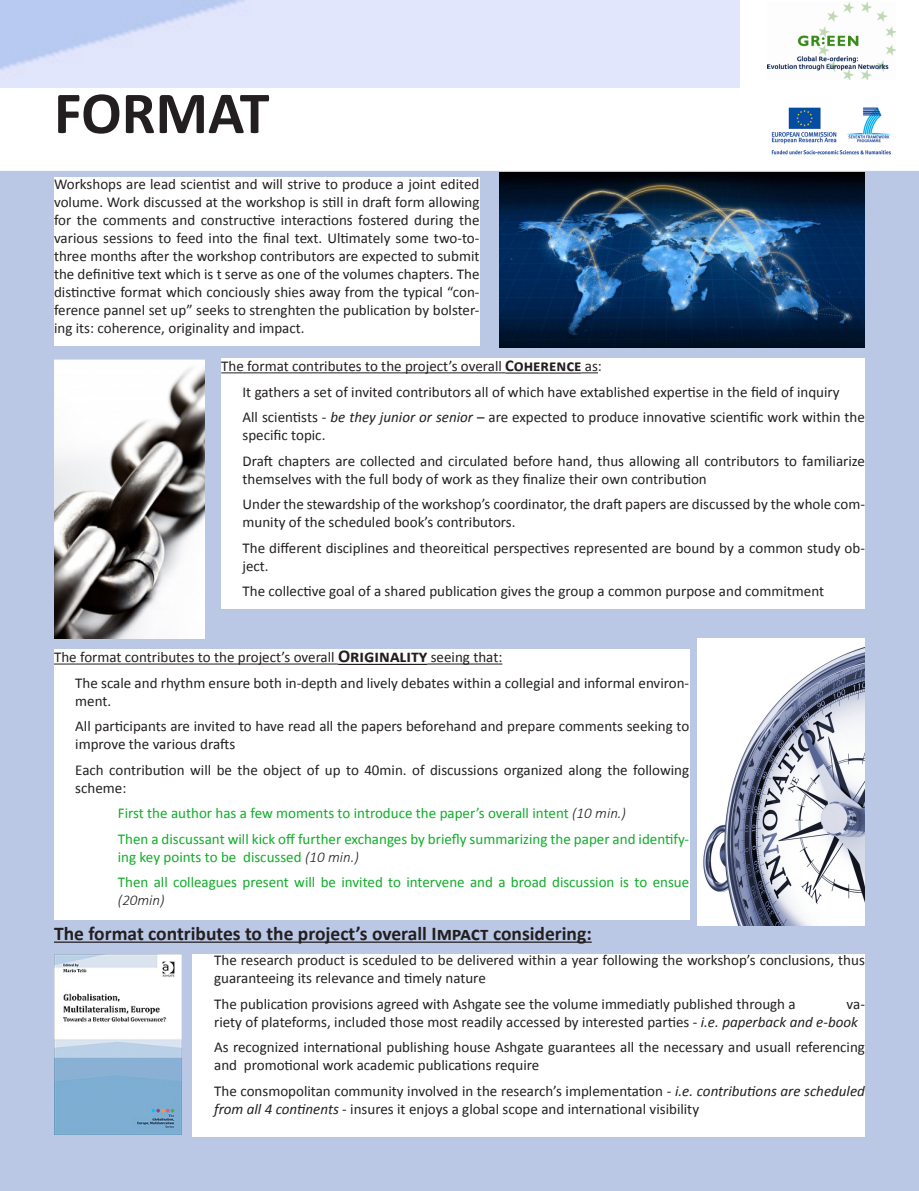
<style>
.page{position:relative;width:919px;height:1191px;background:#fff}
.page>*{position:absolute;margin:0;border:0;box-sizing:border-box;transform-origin:0 0}
.Body{font:700 60px "Calibri";color:#231f20}
.Body-2{font:700 19.5px "Calibri";color:#231f20}
.Body-3{font:15px/18px "Calibri";color:#231f20}
.Body-4{font:15px/18px "Calibri";color:#10ad29}
.s1{font-weight:700;font-size:16.5px}
.s2{font-style:italic}
.s3{font-weight:700;font-size:18px}
.s4{font-weight:300;font-style:italic;color:#231f20}
</style>
<div class="page">
<div style="left:0;top:171px;width:918px;height:1020px;background:#bac8e6"></div>
<img style="left:771px;top:107px;width:120px;height:48px">
<img style="left:767px;top:2px;width:127px;height:77px">
<img style="left:499px;top:173px;width:365px;height:174px">
<div style="left:54px;top:178px;width:425px;height:168px;background:#fff"></div>
<div style="left:221px;top:359px;width:643px;height:250px;background:#fff"></div>
<hr style="left:221px;top:372px;width:284px;height:1px;background:#231f20">
<hr style="left:505px;top:372px;width:76px;height:1px;background:#231f20">
<svg style="left:581px;top:372px;width:17px;height:1px"></svg>
<img style="left:697px;top:638px;width:167px;height:287px">
<div style="left:54px;top:649px;width:635px;height:270px;background:#fff"></div>
<hr style="left:54px;top:663px;width:284px;height:1px;background:#231f20">
<hr style="left:338px;top:664px;width:89px;height:1px;background:#231f20">
<hr style="left:427px;top:663px;width:75px;height:1px;background:#231f20">
<img style="left:54px;top:360px;width:150px;height:278px">
<hr style="left:54px;top:941px;width:537px;height:1px;background:#231f20">
<img style="left:54px;top:954px;width:128px;height:180px">
<div style="left:193px;top:954px;width:671px;height:183px;background:#fff"></div>
<p class="Body" style="left:54px;top:75px;width:217px">FORMAT</p>
<p class="Body-3" style="left:54px;top:175px;width:427px;text-align:justify">Workshops are lead scientist and will strive to produce a joint edited volume. Work discussed at the workshop is still in draft form allowing for the comments and constructive interactions fostered during the various sessions to feed into the final text. Ultimately some two-to&shy;three months after the workshop contributors are expected to submit the definitive text which is t serve as one of the volumes chapters. The distinctive format which conciously shies away from the typical “con&shy;ference pannel set up” seeks to strenghten the publication by bolster&shy;ing its: coherence, originality and impact.</p>
<p class="Body-3" style="left:221px;top:357px;width:382px">The format contributes to the project’s overall <span class="s1">Coherence</span> as:</p>
<p class="Body-3" style="left:242px;top:383px;width:598px">It gathers a set of invited contributors all of which have extablished expertise in the field of inquiry</p>
<p class="Body-3" style="left:242px;top:408px;width:624px">All scientists - <span class="s2">be they junior or senior</span> – are expected to produce innovative scientific work within the specific topic.</p>
<p class="Body-3" style="left:242px;top:452px;width:624px">Draft chapters are collected and circulated before hand, thus allowing all contributors to familiarize themselves with the full body of work as they finalize their own contribution</p>
<p class="Body-3" style="left:242px;top:495px;width:624px">Under the stewardship of the workshop’s coordinator, the draft papers are discussed by the whole com&shy;munity of the scheduled book’s contributors.</p>
<p class="Body-3" style="left:242px;top:539px;width:624px">The different disciplines and theoreitical perspectives represented are bound by a common study ob&shy;ject.</p>
<p class="Body-3" style="left:242px;top:582px;width:583px">The collective goal of a shared publication gives the group a common purpose and commitment</p>
<p class="Body-3" style="left:54px;top:648px;width:450px">The format contributes to the project’s overall <span class="s3">Originality</span> seeing that:</p>
<p class="Body-3" style="left:75px;top:674px;width:615px">The scale and rhythm ensure both in-depth and lively debates within a collegial and informal environ&shy;ment.</p>
<p class="Body-3" style="left:75px;top:717px;width:615px">All participants are invited to have read all the papers beforehand and prepare comments seeking to improve the various drafts</p>
<p class="Body-3" style="left:75px;top:761px;width:615px">Each contribution will be the object of up to 40min. of discussions organized along the following scheme:</p>
<p class="Body-4" style="left:118px;top:804px;width:509px">First the author has a few moments to introduce the paper’s overall intent <span class="s4">(10 min.)</span></p>
<p class="Body-4" style="left:118px;top:830px;width:573px">Then a discussant will kick off further exchanges by briefly summarizing the paper and identify&shy;ing key points to be discussed <span class="s4">(10 min.)</span></p>
<p class="Body-4" style="left:118px;top:873px;width:573px">Then all colleagues present will be invited to intervene and a broad discussion is to ensue <span class="s4">(20min)</span></p>
<p class="Body-2" style="left:54px;top:921px;width:539px">The format contributes to the project’s overall Impact considering:</p>
<p class="Body-3" style="left:214px;top:951px;width:652px">The research product is sceduled to be delivered within a year following the workshop’s conclusions, thus guaranteeing its relevance and timely nature</p>
<p class="Body-3" style="left:214px;top:994px;width:583px">The publication provisions agreed with Ashgate see the volume immediatly published through a</p>
<p class="Body-3" style="left:214px;top:994px;width:652px;text-indent:632px">va&shy;riety of plateforms, included those most readily accessed by interested parties - <span class="s2">i.e. paperback and e-book</span></p>
<p class="Body-3" style="left:214px;top:1038px;width:652px">As recognized international publishing house Ashgate guarantees all the necessary and usuall referencing and promotional work academic publications require</p>
<p class="Body-3" style="left:214px;top:1081px;width:652px">The consmopolitan community involved in the research’s implementation - <span class="s2">i.e. contributions are scheduled from all 4 continents</span> - insures it enjoys a global scope and international visibility</p>
</div>
